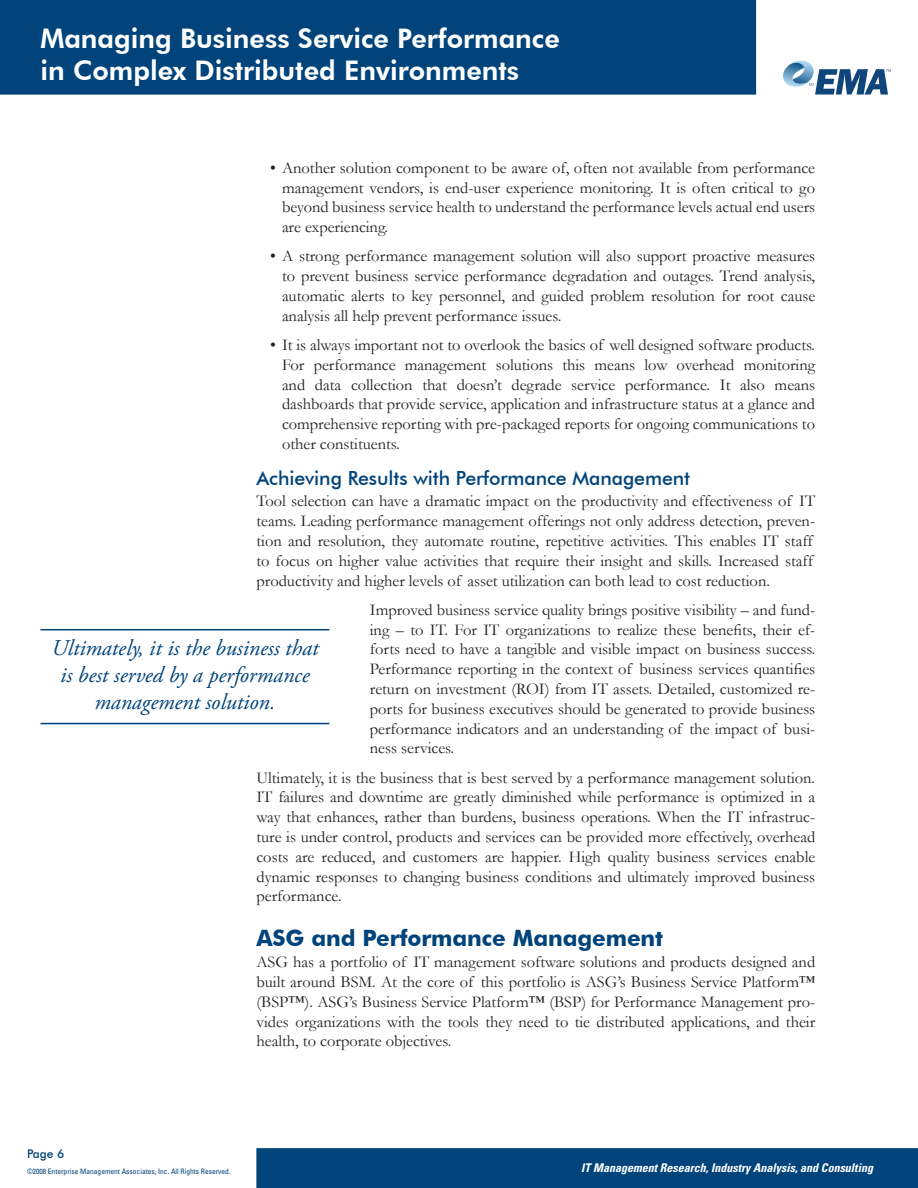
<style>
.page{position:relative;width:918px;height:1188px;background:#fff}
.page>*{position:absolute;margin:0;border:0;box-sizing:border-box;transform-origin:0 0}
.t1{font:800 27px/32.4px "Futura BT";color:#fff}
.Pull_Quote{font:italic 22.5px/27px "Adobe Garamond Pro";color:#00447b;text-align:center}
.Heading_1{font:700 22.5px "Futura BT";letter-spacing:-.005em;color:#00447b}
.Heading_2{font:500 19.5px "Futura BT";letter-spacing:-.005em;color:#00447b}
.Bullet_1{font:16.5px/19.8px "Garamond";color:#231f20;text-align:justify}
.t2{font:italic 700 condensed 12px "Univers";color:#fff}
.t3{font:500 12px "Futura BT";color:#00447b}
.t4{font:condensed 7.5px "Univers";color:#00447b}
</style>
<div class="page">
<div style="left:0;top:0;width:756px;height:94px;background:#00447b"></div>
<svg style="left:783px;top:61px;width:108px;height:34px"></svg>
<div style="left:257px;top:1149px;width:661px;height:39px;background:#00447b"></div>
<div style="left:256px;top:1148px;width:662px;height:40px;border:1px solid #00447b"></div>
<hr style="left:40px;top:629px;width:289px;height:1px;background:#00447b">
<hr style="left:40px;top:723px;width:289px;height:1px;background:#00447b">
<h1 class="t1" style="left:40px;top:21px;width:521px">Managing Business Service Performance in Complex Distributed Environments</h1>
<p class="Bullet_1" style="left:282px;top:157px;width:535px;text-indent:-12px">• Another solution component to be aware of, often not available from performance management vendors, is end-user experience monitoring. It is often critical to go beyond business service health to understand the performance levels actual end users are experiencing.</p>
<p class="Bullet_1" style="left:282px;top:246px;width:535px;text-indent:-12px">• A strong performance management solution will also support proactive measures to prevent business service performance degradation and outages. Trend analysis, automatic alerts to key personnel, and guided problem resolution for root cause analysis all help prevent performance issues.</p>
<p class="Bullet_1" style="left:282px;top:335px;width:535px;text-indent:-12px">• It is always important not to overlook the basics of well designed software products.<br>For performance management solutions this means low overhead monitoring and data collection that doesn’t degrade service performance. It also means dashboards that provide service, application and infrastructure status at a glance and comprehensive reporting with pre-packaged reports for ongoing communications to other constituents.</p>
<p class="Heading_2" style="left:256px;top:466px;width:435px">Achieving Results with Performance Management</p>
<p class="Bullet_1" style="left:256px;top:491px;width:560px;text-align:left">Tool selection can have a dramatic impact on the productivity and effectiveness of IT teams. Leading performance management offerings not only address detection, preven&shy;tion and resolution, they automate routine, repetitive activities. This enables IT staff to focus on higher value activities that require their insight and skills. Increased staff productivity and higher levels of asset utilization can both lead to cost reduction.</p>
<p class="Bullet_1" style="left:370px;top:599px;width:447px">Improved business service quality brings positive visibility – and fund&shy;ing – to IT. For IT organizations to realize these benefits, their ef&shy;forts need to have a tangible and visible impact on business success.<br>Performance reporting in the context of business services quantifies return on investment (ROI) from IT assets. Detailed, customized re&shy;ports for business executives should be generated to provide business performance indicators and an understanding of the impact of busi&shy;ness services.</p>
<p class="Bullet_1" style="left:256px;top:767px;width:560px">Ultimately, it is the business that is best served by a performance management solution.<br>IT failures and downtime are greatly diminished while performance is optimized in a way that enhances, rather than burdens, business operations. When the IT infrastruc&shy;ture is under control, products and services can be provided more effectively, overhead costs are reduced, and customers are happier. High quality business services enable dynamic responses to changing business conditions and ultimately improved business performance.</p>
<p class="Heading_1" style="left:256px;top:924px;width:408px">ASG and Performance Management</p>
<p class="Bullet_1" style="left:256px;top:952px;width:560px">ASG has a portfolio of IT management software solutions and products designed and built around BSM. At the core of this portfolio is ASG’s Business Service Platform™ (BSP™). ASG’s Business Service Platform™ (BSP) for Performance Management pro&shy;vides organizations with the tools they need to tie distributed applications, and their health, to corporate objectives.</p>
<p class="Pull_Quote" style="left:51px;top:635px;width:269px">Ultimately, it is the business that is best served by a performance management solution.</p>
<p class="t3" style="left:27px;top:1147px;width:28px">Page</p>
<p class="t4" style="left:27px;top:1167px;width:205px">©2008 Enterprise Management Associates, Inc. All Rights Reserved.</p>
<p class="t2" style="left:581px;top:1160px;width:293px">IT Management Research, Industry Analysis, and Consulting</p>
</div>
